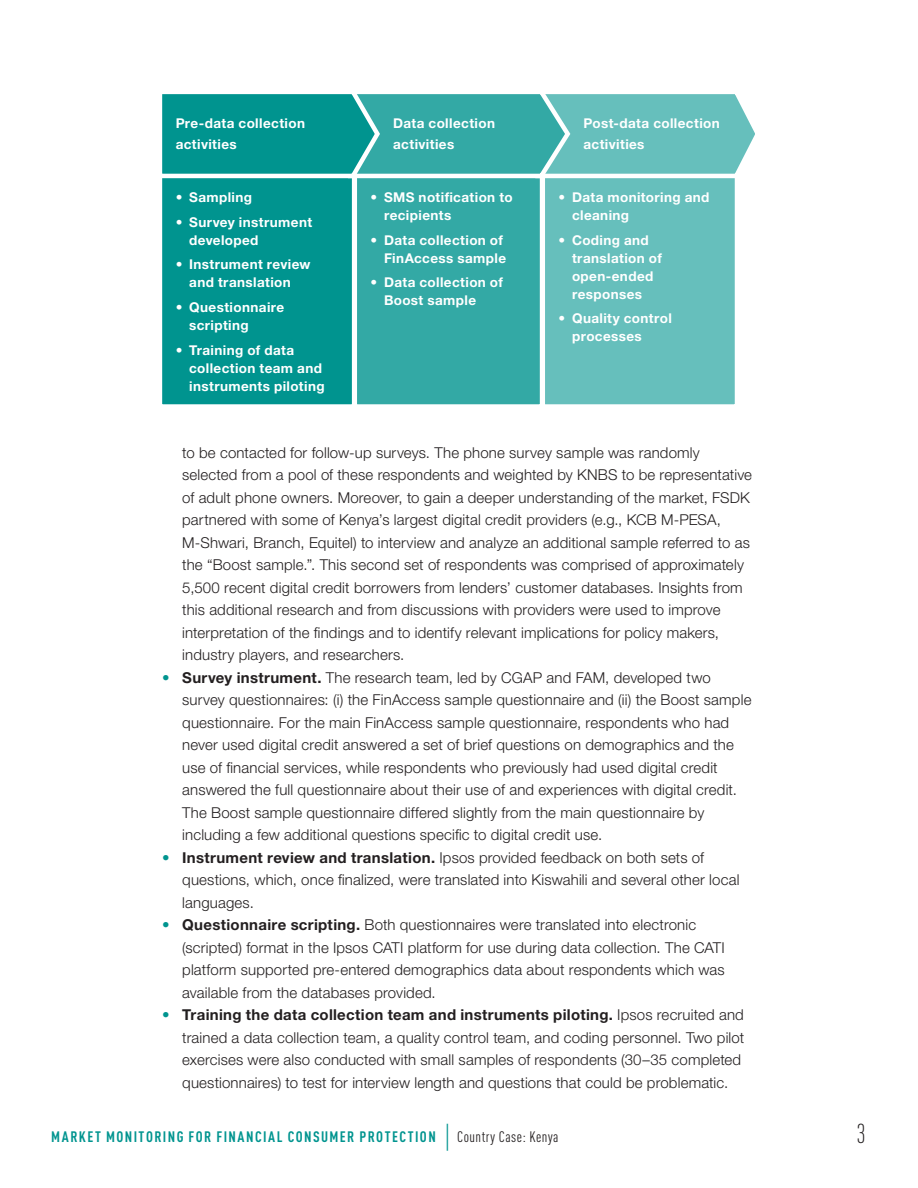
<style>
.page{position:relative;width:918px;height:1188px;background:#fff}
.page>*{position:absolute;margin:0;border:0;box-sizing:border-box;transform-origin:0 0}
.t1{font:300 condensed 27px "DIN Pro";color:#231f20}
.t2{font:300 15px/22.5px "Helvetica Neue LT Std";letter-spacing:.01em;color:#231f20}
.t3{font:700 condensed 15px "DIN Pro";letter-spacing:.095em;color:#00948f}
.Box_Body{font:700 13.5px/18px "Helvetica Neue LT Std";letter-spacing:.03em;color:#fff}
.s1{color:#00948f}
.s2{font-weight:700}
.s3{font-family:"Minion Pro";font-weight:400;font-stretch:normal;font-size:27px}
.s4{font-weight:400;color:#231f20}
</style>
<div class="page">
<div style="left:160px;top:170px;width:194px;height:237px;background:#00948f"></div>
<div style="left:158px;top:167px;width:198px;height:242px;border:4px solid #fff"></div>
<div style="left:355px;top:170px;width:187px;height:237px;background:#33a9a5"></div>
<div style="left:353px;top:167px;width:191px;height:242px;border:4px solid #fff"></div>
<div style="left:543px;top:170px;width:194px;height:237px;background:#66bfbc"></div>
<div style="left:541px;top:167px;width:198px;height:242px;border:4px solid #fff"></div>
<svg style="left:158px;top:94px;width:597px;height:86px;background:#45b0ad"></svg>
<p class="Box_Body" style="left:176px;top:113px;width:131px;line-height:21px">Pre-data collection activities</p>
<p class="Box_Body" style="left:176px;top:188px;width:78px">• Sampling</p>
<p class="Box_Body" style="left:189px;top:212px;width:124px;text-indent:-14px">• Survey instrument developed</p>
<p class="Box_Body" style="left:176px;top:255px;width:136px;text-align:center">• Instrument review and translation</p>
<p class="Box_Body" style="left:189px;top:298px;width:97px;text-indent:-14px">• Questionnaire scripting</p>
<p class="Box_Body" style="left:189px;top:341px;width:137px;text-indent:-14px">• Training of data collection team and instruments piloting</p>
<p class="Box_Body" style="left:393px;top:113px;width:103px;line-height:21px">Data collection activities</p>
<p class="Box_Body" style="left:384px;top:188px;width:130px;text-indent:-13px">• SMS notification to recipients</p>
<p class="Box_Body" style="left:371px;top:230px;width:137px;text-align:right">• Data collection of<br>FinAccess sample</p>
<p class="Box_Body" style="left:384px;top:273px;width:120px;text-indent:-13px">• Data collection of<br>Boost sample</p>
<p class="Box_Body" style="left:583px;top:113px;width:138px;line-height:21px">Post-data collection activities</p>
<p class="Box_Body" style="left:572px;top:188px;width:139px;text-indent:-14px">• Data monitoring and cleaning</p>
<p class="Box_Body" style="left:572px;top:230px;width:91px;text-indent:-14px">• Coding and translation of open-ended responses</p>
<p class="Box_Body" style="left:572px;top:309px;width:101px;text-indent:-14px">• Quality control processes</p>
<p class="t2" style="left:182px;top:441px;width:571px">to be contacted for follow-up surveys. The phone survey sample was randomly selected from a pool of these respondents and weighted by KNBS to be representative of adult phone owners. Moreover, to gain a deeper understanding of the market, FSDK partnered with some of Kenya’s largest digital credit providers (e.g., KCB M-PESA, M-Shwari, Branch, Equitel) to interview and analyze an additional sample referred to as the “Boost sample.”. This second set of respondents was comprised of approximately 5,500 recent digital credit borrowers from lenders’ customer databases. Insights from this additional research and from discussions with providers were used to improve interpretation of the findings and to identify relevant implications for policy makers, industry players, and researchers.</p>
<p class="t2" style="left:182px;top:666px;width:571px;text-indent:-20px"><span class="s1">•</span> <span class="s2">Survey instrument.</span> The research team, led by CGAP and FAM, developed two survey questionnaires: (i) the FinAccess sample questionnaire and (ii) the Boost sample questionnaire. For the main FinAccess sample questionnaire, respondents who had never used digital credit answered a set of brief questions on demographics and the use of financial services, while respondents who previously had used digital credit answered the full questionnaire about their use of and experiences with digital credit.<br>The Boost sample questionnaire differed slightly from the main questionnaire by including a few additional questions specific to digital credit use.</p>
<p class="t2" style="left:182px;top:846px;width:559px;text-indent:-20px"><span class="s1">•</span> <span class="s2">Instrument review and translation.</span> Ipsos provided feedback on both sets of questions, which, once finalized, were translated into Kiswahili and several other local languages.</p>
<p class="t2" style="left:182px;top:913px;width:544px;text-indent:-20px"><span class="s1">•</span> <span class="s2">Questionnaire scripting.</span> Both questionnaires were translated into electronic (scripted) format in the Ipsos CATI platform for use during data collection. The CATI platform supported pre-entered demographics data about respondents which was available from the databases provided.</p>
<p class="t2" style="left:182px;top:1003px;width:564px;text-indent:-20px"><span class="s1">•</span> <span class="s2">Training the data collection team and instruments piloting.</span> Ipsos recruited and trained a data collection team, a quality control team, and coding personnel. Two pilot exercises were also conducted with small samples of respondents (30–35 completed questionnaires) to test for interview length and questions that could be problematic.</p>
<p class="t3" style="left:51px;top:1126px;width:509px">MARKET MONITORING FOR FINANCIAL CONSUMER PROTECTION <span class="s3">|</span> <span class="s4">Country Case: Kenya</span></p>
<h1 class="t1" style="left:856px;top:1115px;width:11px">3</h1>
</div>
